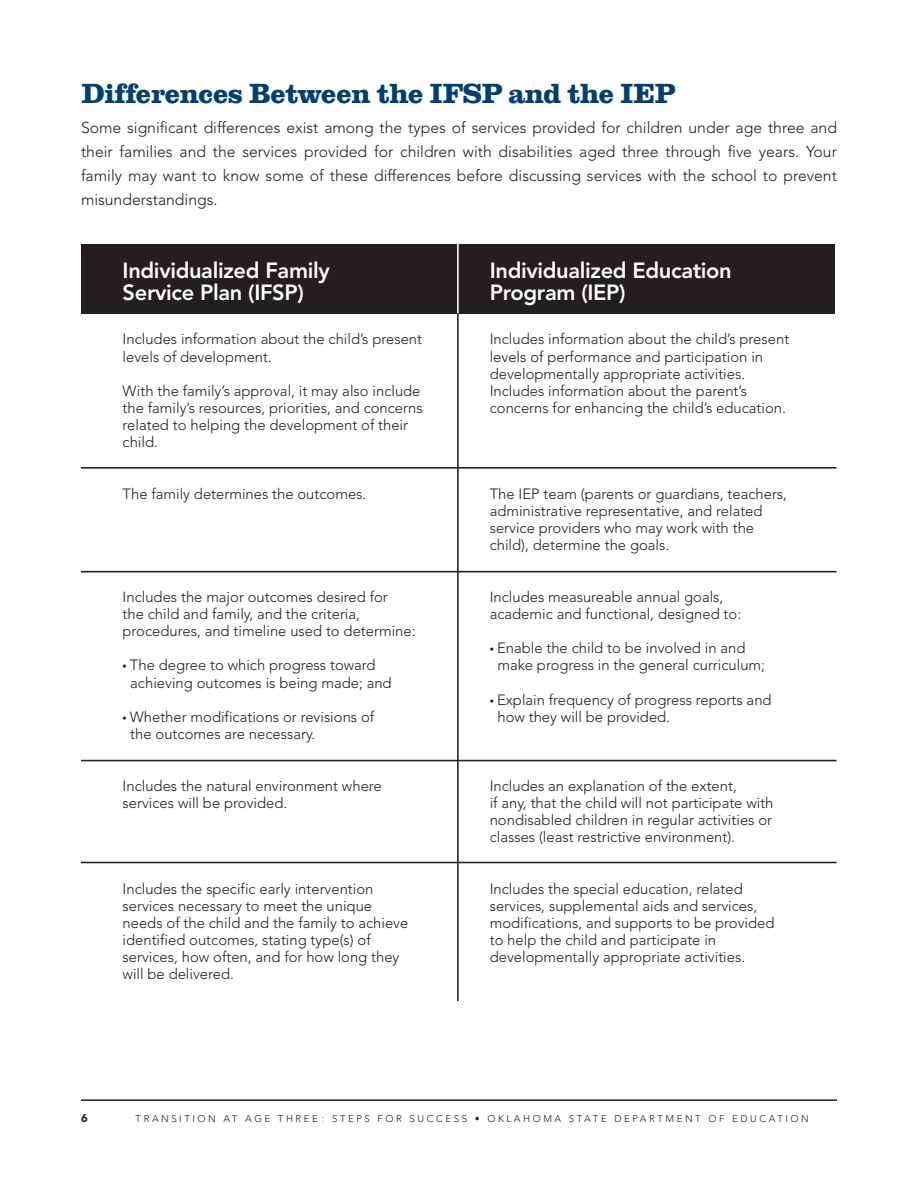
<style>
.page{position:relative;width:918px;height:1188px;background:#fff}
.page>*{position:absolute;margin:0;border:0;box-sizing:border-box;transform-origin:0 0}
.t1{font:700 28.5px "Clarendon T Extr";letter-spacing:-.02em;color:#004071}
.t2{font:800 21.9px/21px "Avenir";letter-spacing:-.015em;color:#fff}
.t3{font:300 15.75px/24px "Avenir";color:#231f20;text-align:justify}
.t4{font:300 14.85px/17.1px "Avenir";color:#231f20}
.t5{font:900 11.25px "Avenir";color:#231f20}
.t6{font:300 9.75px "Avenir";letter-spacing:.26em;color:#231f20}
.s1{font-family:"Myriad Pro";font-weight:400}
</style>
<div class="page">
<hr style="left:81px;top:1099px;width:756px;height:2px;background:#231f20">
<div style="left:81px;top:244px;width:754px;height:69px;background:#231f20"></div>
<hr style="left:81px;top:467px;width:755px;height:2px;background:#231f20">
<hr style="left:81px;top:571px;width:755px;height:1px;background:#231f20">
<hr style="left:81px;top:760px;width:755px;height:1px;background:#231f20">
<hr style="left:81px;top:862px;width:755px;height:1px;background:#231f20">
<hr style="left:457px;top:309px;width:2px;height:691px;background:#231f20">
<hr style="left:457px;top:244px;width:2px;height:69px;background:#fff">
<p class="t1" style="left:81px;top:77px;width:596px">Differences Between the IFSP and the IEP</p>
<p class="t3" style="left:81px;top:115px;width:758px">Some significant differences exist among the types of services provided for children under age three and their families and the services provided for children with disabilities aged three through five years. Your family may want to know some of these differences before discussing services with the school to prevent misunderstandings.</p>
<p class="t2" style="left:123px;top:260px;width:209px">Individualized Family<br>Service Plan (IFSP)</p>
<p class="t4" style="left:123px;top:331px;width:301px">Includes information about the child’s present levels of development.</p>
<p class="t4" style="left:123px;top:382px;width:302px">With the family’s approval, it may also include the family’s resources, priorities, and concerns related to helping the development of their child.</p>
<p class="t4" style="left:123px;top:485px;width:245px">The family determines the outcomes.</p>
<p class="t4" style="left:123px;top:588px;width:294px">Includes the major outcomes desired for<br>the child and family, and the criteria, procedures, and timeline used to determine:</p>
<p class="t4" style="left:130px;top:657px;width:263px;text-indent:-8px"><span class="s1">•</span> The degree to which progress toward achieving outcomes is being made; and</p>
<p class="t4" style="left:130px;top:708px;width:245px;text-indent:-8px"><span class="s1">•</span> Whether modifications or revisions of the outcomes are necessary.</p>
<p class="t4" style="left:123px;top:777px;width:261px">Includes the natural environment where services will be provided.</p>
<p class="t4" style="left:123px;top:880px;width:287px">Includes the specific early intervention services necessary to meet the unique needs of the child and the family to achieve identified outcomes, stating type(s) of services, how often, and for how long they will be delivered.</p>
<p class="t2" style="left:490px;top:260px;width:244px">Individualized Education<br>Program (IEP)</p>
<p class="t4" style="left:490px;top:331px;width:301px">Includes information about the child’s present levels of performance and participation in developmentally appropriate activities.<br>Includes information about the parent’s concerns for enhancing the child’s education.</p>
<p class="t4" style="left:490px;top:485px;width:299px">The IEP team (parents or guardians, teachers, administrative representative, and related service providers who may work with the child), determine the goals.</p>
<p class="t4" style="left:490px;top:588px;width:253px">Includes measureable annual goals, academic and functional, designed to:</p>
<p class="t4" style="left:497px;top:640px;width:269px;text-indent:-8px"><span class="s1">•</span> Enable the child to be involved in and make progress in the general curriculum;</p>
<p class="t4" style="left:497px;top:691px;width:276px;text-indent:-8px"><span class="s1">•</span> Explain frequency of progress reports and how they will be provided.</p>
<p class="t4" style="left:490px;top:777px;width:285px">Includes an explanation of the extent,<br>if any, that the child will not participate with nondisabled children in regular activities or classes (least restrictive environment).</p>
<p class="t4" style="left:490px;top:880px;width:286px">Includes the special education, related services, supplemental aids and services, modifications, and supports to be provided to help the child and participate in developmentally appropriate activities.</p>
<p class="t5" style="left:81px;top:1111px;width:8px">6</p>
<p class="t6" style="left:136px;top:1113px;width:675px">TRANSITION AT AGE THREE : STEPS FOR SUCCESS • OKLAHOMA STATE DEPARTMENT OF EDUCATION</p>
</div>
